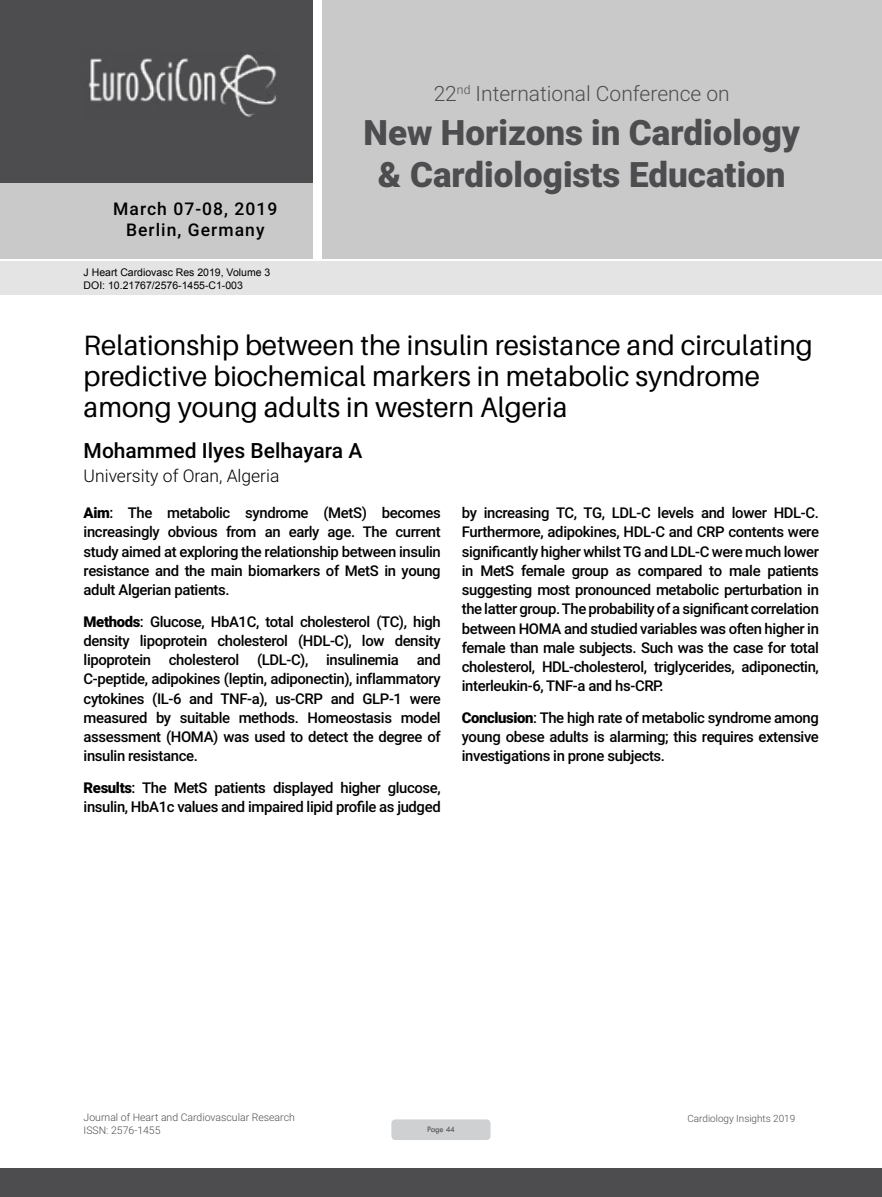
<style>
.page{position:relative;width:882px;height:1197px;background:#fff}
.page>*{position:absolute;margin:0;border:0;box-sizing:border-box;transform-origin:0 0}
.t1{font:900 35px/42px "Roboto";color:#4d4d4f;text-align:center}
.t2{font:28px/30.8px "Aileron";color:#000}
.t3{font:300 21px "Roboto";color:#4d4d4f}
.t4{font:500 21px "Roboto";color:#000}
.t5{font:500 17.5px/21px "Roboto";letter-spacing:.06em;color:#000;text-align:center}
.t6{font:300 17.5px "Roboto";color:#000}
.t7{font:500 14.88px/19.2px "Roboto";letter-spacing:-.025em;color:#000;text-align:justify}
.t8{font:10.5px/12.6px "Arial";color:#000}
.t9{font:300 10.5px "Roboto";color:#4d4d4f}
.t10{font:300 9.97px "Roboto";color:#4d4d4f}
.t11{font:8.75px "Tw Cen";letter-spacing:-.02em;color:#4d4d4f;scale:.95 1}
.s1{font-weight:900}
</style>
<div class="page">
<div style="left:0;top:0;width:313px;height:183px;background:#4d4d4f"></div>
<div style="left:1px;top:183px;width:312px;height:76px;background:#c9c9ca"></div>
<div style="left:323px;top:0;width:559px;height:259px;background:#c9c9ca"></div>
<img style="left:88px;top:54px;width:188px;height:63px">
<div style="left:0;top:1169px;width:882px;height:28px;background:#4d4d4f"></div>
<div style="left:1px;top:261px;width:881px;height:33px;background:#e4e4e4"></div>
<div style="left:391px;top:1119px;width:100px;height:21px;background:#cfd0d2;border-radius:4px"></div>
<h3 class="t3" style="left:434px;top:79px;width:298px">22<sup>nd</sup> International Conference on</h3>
<p class="t5" style="left:113px;top:198px;width:166px">March 07-08, 2019<br>Berlin, Germany</p>
<p class="t8" style="left:84px;top:266px;width:188px">J Heart Cardiovasc Res 2019, Volume 3<br>DOI: 10.21767/2576-1455-C1-003</p>
<h1 class="t1" style="left:364px;top:110px;width:438px">New Horizons in Cardiology &amp; Cardiologists Education</h1>
<h2 class="t2" style="left:84px;top:331px;width:731px">Relationship between the insulin resistance and circulating predictive biochemical markers in metabolic syndrome among young adults in western Algeria</h2>
<h3 class="t4" style="left:84px;top:435px;width:280px">Mohammed Ilyes Belhayara A</h3>
<p class="t6" style="left:84px;top:464px;width:197px">University of Oran, Algeria</p>
<p class="t7" style="left:84px;top:503px;width:359px"><span class="s1">Aim</span>: The metabolic syndrome (MetS) becomes increasingly obvious from an early age. The current study aimed at exploring the relationship between insulin resistance and the main biomarkers of MetS in young adult Algerian patients.</p>
<p class="t7" style="left:84px;top:611px;width:359px"><span class="s1">Methods</span>: Glucose, HbA1C, total cholesterol (TC), high density lipoprotein cholesterol (HDL-C), low density lipoprotein cholesterol (LDL-C), insulinemia and C-peptide, adipokines (leptin, adiponectin), inflammatory cytokines (IL-6 and TNF-a), us-CRP and GLP-1 were measured by suitable methods. Homeostasis model assessment (HOMA) was used to detect the degree of insulin resistance.</p>
<p class="t7" style="left:84px;top:778px;width:359px"><span class="s1">Results</span>: The MetS patients displayed higher glucose, insulin, HbA1c values and impaired lipid profile as judged</p>
<p class="t7" style="left:462px;top:503px;width:359px">by increasing TC, TG, LDL-C levels and lower HDL-C.<br>Furthermore, adipokines, HDL-C and CRP contents were significantly higher whilst TG and LDL-C were much lower in MetS female group as compared to male patients suggesting most pronounced metabolic perturbation in the latter group. The probability of a significant correlation between HOMA and studied variables was often higher in female than male subjects. Such was the case for total cholesterol, HDL-cholesterol, triglycerides, adiponectin, interleukin-6, TNF-a and hs-CRP.</p>
<p class="t7" style="left:462px;top:707px;width:359px"><span class="s1">Conclusion</span>: The high rate of metabolic syndrome among young obese adults is alarming; this requires extensive investigations in prone subjects.</p>
<p class="t9" style="left:84px;top:1110px;width:213px">Journal of Heart and Cardiovascular Research</p>
<p class="t10" style="left:687px;top:1111px;width:109px">Cardiology Insights 2019</p>
<p class="t9" style="left:84px;top:1123px;width:78px">ISSN: 2576-1455</p>
<p class="t11" style="left:427px;top:1124px;width:31px">Page 44</p>
</div>
